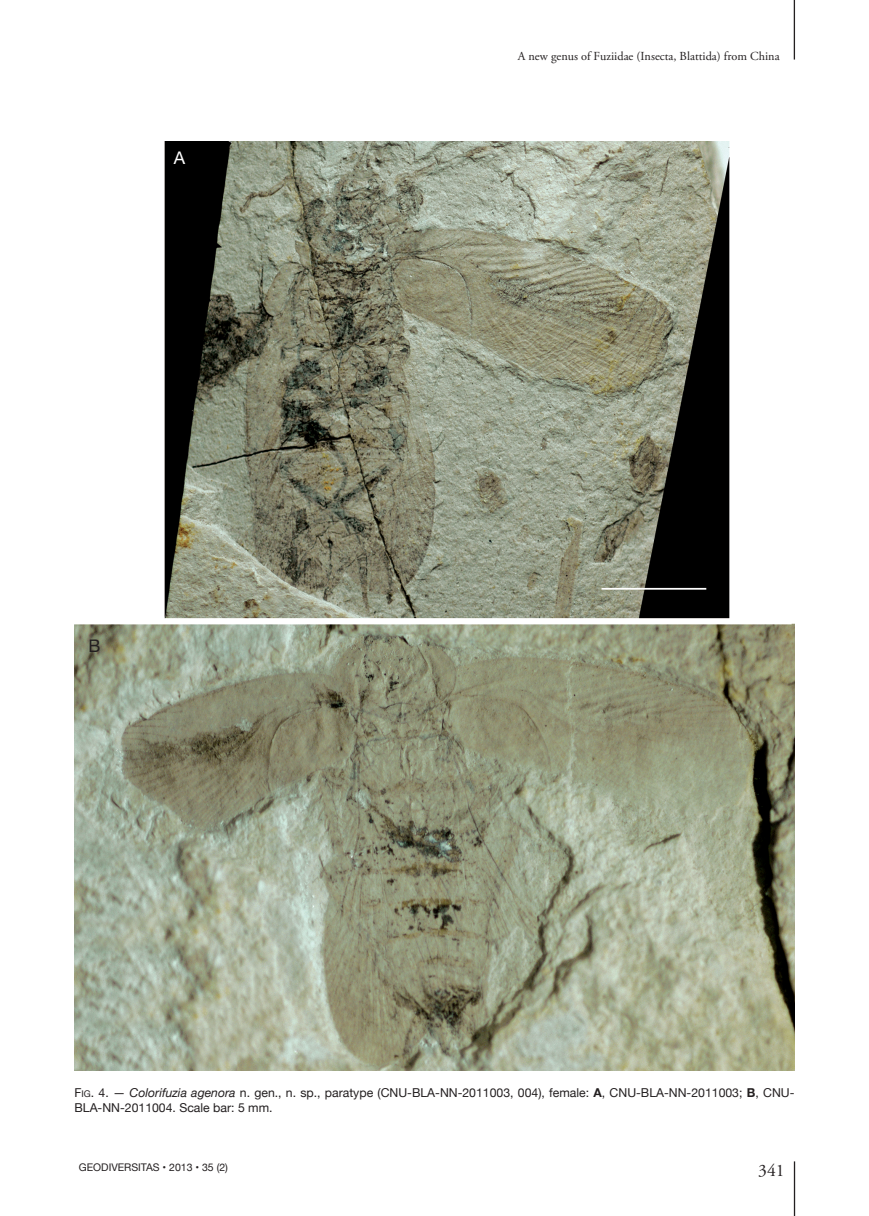
<style>
.page{position:relative;width:869px;height:1216px;background:#fff}
.page>*{position:absolute;margin:0;border:0;box-sizing:border-box;transform-origin:0 0}
.t1{font:17.5px "Adobe Garamond Pro";color:#231f20}
.t2{font:17.5px "Helvetica Neue";color:#fff}
.t3{font:17.5px "Helvetica Neue";color:#231f20}
.Légende{font:12.25px/14.9px "Helvetica Neue";color:#231f20}
.t4{font:12.25px "Adobe Garamond Pro";color:#231f20}
.t5{font:10.5px "Helvetica Neue";color:#231f20}
.s1{font-size:9.1px}
.s2{font-style:italic}
.s3{font-weight:700}
</style>
<div class="page">
<hr style="left:793px;top:1161px;width:1px;height:54px;background:#231f20">
<hr style="left:793px;top:0;width:1px;height:60px;background:#231f20">
<img style="left:74px;top:142px;width:720px;height:928px">
<hr style="left:601px;top:588px;width:105px;height:1px;background:#fff">
<p class="t2" style="left:174px;top:145px;width:13px">A</p>
<p class="t3" style="left:89px;top:632px;width:13px">B</p>
<p class="t4" style="left:517px;top:48px;width:263px">A new genus of Fuziidae (Insecta, Blattida) from China</p>
<p class="Légende" style="left:74px;top:1085px;width:721px">F<span class="s1">ig</span>. 4. — <span class="s2">Colorifuzia agenora</span> n. gen., n. sp., paratype (CNU-BLA-NN-2011003, 004), female: <span class="s3">A</span>, CNU-BLA-NN-2011003; <span class="s3">B</span>, CNU-<br>BLA-NN-2011004. Scale bar: 5 mm.</p>
<p class="t5" style="left:79px;top:1159px;width:150px">GEODIVERSITAS • 2013 • 35 (2)</p>
<h1 class="t1" style="left:758px;top:1160px;width:28px">341</h1>
</div>
